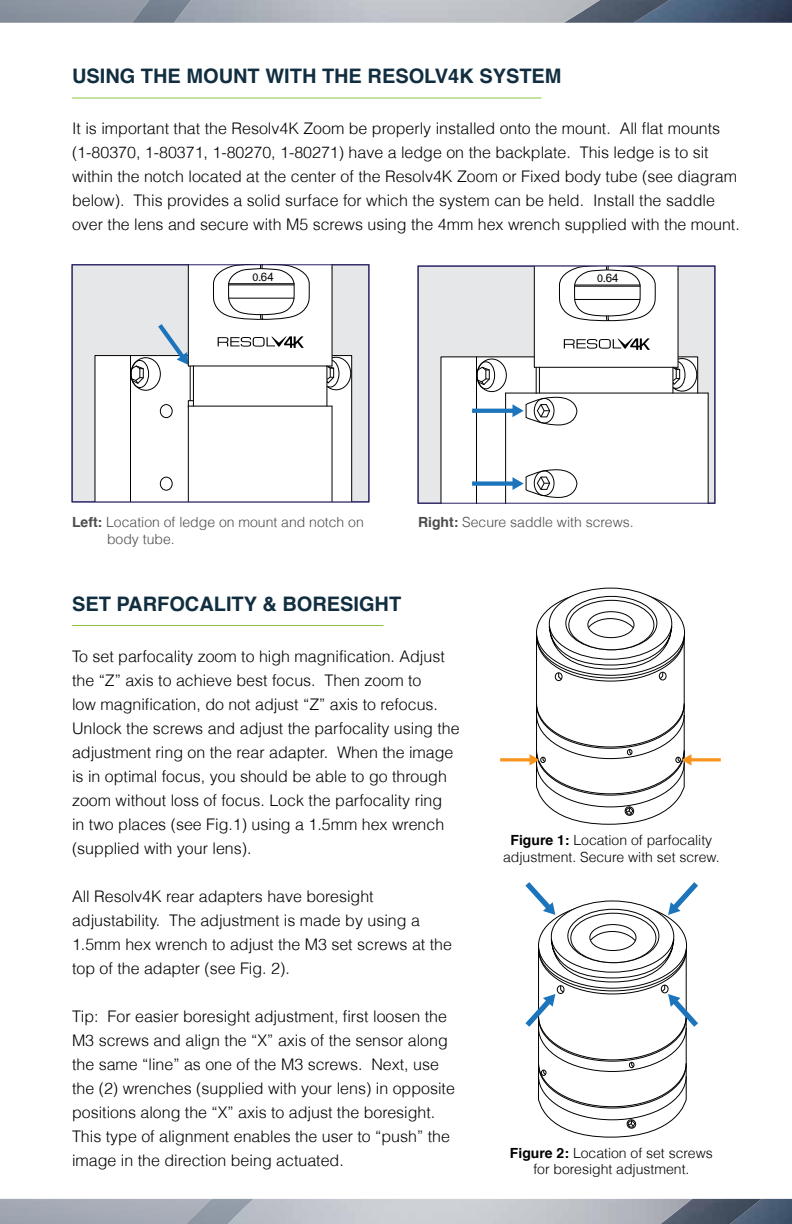
<style>
.page{position:relative;width:792px;height:1224px;background:#fff}
.page>*{position:absolute;margin:0;border:0;box-sizing:border-box;transform-origin:0 0}
.t1{font:700 20px "Helvetica";color:#112e41}
.t2{font:300 16px/24px "Helvetica";color:#000}
.t3{font:300 14px/16.8px "Helvetica";color:#000;text-align:center}
.t4{font:300 14px/16.8px "Helvetica";color:#4d4d4f}
.t5{font:11.6px "Myriad Pro";color:#000}
.t6{font:10.6px "Myriad Pro";color:#000}
.s1{font-family:"Arial"}
.s2{font-weight:700}
</style>
<div class="page">
<img style="left:186px;top:1199px;width:42px;height:25px">
<img style="left:762px;top:1199px;width:30px;height:25px">
<img style="left:692px;top:1199px;width:70px;height:25px">
<img style="left:228px;top:1199px;width:464px;height:25px">
<img style="left:132px;top:0;width:42px;height:23px">
<img style="left:669px;top:0;width:123px;height:23px">
<img style="left:600px;top:0;width:69px;height:23px">
<img style="left:174px;top:0;width:426px;height:23px">
<hr style="left:72px;top:98px;width:469px;height:1px;background:#8cc440">
<hr style="left:72px;top:625px;width:312px;height:1px;background:#8cc440">
<div style="left:72px;top:265px;width:297px;height:237px;background:#e6e7e8"></div>
<svg style="left:95px;top:265px;width:257px;height:237px"></svg>
<div style="left:418px;top:266px;width:297px;height:237px;background:#e6e7e8"></div>
<div style="left:655px;top:393px;width:53px;height:110px;background:#fff"></div>
<hr style="left:506px;top:393px;width:202px;height:1px;background:#000">
<hr style="left:708px;top:393px;width:1px;height:110px;background:#000">
<svg style="left:441px;top:266px;width:257px;height:237px"></svg>
<svg style="left:568px;top:909px;width:91px;height:54px"></svg>
<div style="left:571px;top:913px;width:85px;height:50px;background:#fff;border-radius:50%"></div>
<div style="left:590px;top:924px;width:46px;height:27px;border:1px solid #000;border-radius:50%"></div>
<svg style="left:668px;top:882px;width:30px;height:33px"></svg>
<svg style="left:525px;top:882px;width:31px;height:33px"></svg>
<svg style="left:525px;top:931px;width:173px;height:206px"></svg>
<svg style="left:549px;top:588px;width:123px;height:71px"></svg>
<svg style="left:566px;top:596px;width:91px;height:54px"></svg>
<div style="left:569px;top:600px;width:85px;height:50px;background:#fff;border-radius:50%"></div>
<div style="left:588px;top:612px;width:46px;height:26px;border:1px solid #000;border-radius:50%"></div>
<hr style="left:500px;top:758px;width:31px;height:3px;background:#f7941e">
<hr style="left:690px;top:758px;width:31px;height:3px;background:#f7941e">
<svg style="left:529px;top:618px;width:162px;height:207px"></svg>
<p class="t1" style="left:72px;top:60px;width:491px">USING THE MOUNT WITH THE RESOLV4K SYSTEM</p>
<p class="t2" style="left:72px;top:116px;width:669px">It is important that the Resolv4K Zoom be properly installed onto the mount. All flat mounts (1-80370, 1-80371, 1-80270, 1-80271) have a ledge on the backplate. This ledge is to sit within the notch located at the center of the Resolv4K Zoom or Fixed body tube (see diagram below). This provides a solid surface for which the system can be held. Install the saddle over the lens and secure with M5 screws using the 4mm hex wrench supplied with the mount.</p>
<p class="t5" style="left:253px;top:270px;width:23px">0.<span class="s1">64</span></p>
<p class="t5" style="left:597px;top:271px;width:23px">0.<span class="s1">64</span></p>
<p class="t4" style="left:107px;top:514px;width:258px;text-indent:-35px"><span class="s2">Left:</span> Location of ledge on mount and notch on body tube.</p>
<p class="t4" style="left:418px;top:514px;width:217px"><span class="s2">Right:</span> Secure saddle with screws.</p>
<p class="t1" style="left:72px;top:587px;width:331px">SET PARFOCALITY &amp; BORESIGHT</p>
<p class="t2" style="left:72px;top:644px;width:389px">To set parfocality zoom to high magnification. Adjust the “Z” axis to achieve best focus. Then zoom to<br>low magnification, do not adjust “Z” axis to refocus.<br>Unlock the screws and adjust the parfocality using the adjustment ring on the rear adapter. When the image is in optimal focus, you should be able to go through zoom without loss of focus. Lock the parfocality ring<br>in two places (see Fig.1) using a 1.5mm hex wrench (supplied with your lens).</p>
<p class="t2" style="left:72px;top:884px;width:382px">All Resolv4K rear adapters have boresight adjustability. The adjustment is made by using a 1.5mm hex wrench to adjust the M3 set screws at the top of the adapter (see Fig. 2).</p>
<p class="t2" style="left:72px;top:1004px;width:384px">Tip: For easier boresight adjustment, first loosen the M3 screws and align the “X” axis of the sensor along the same “line” as one of the M3 screws. Next, use the (2) wrenches (supplied with your lens) in opposite positions along the “X” axis to adjust the boresight.<br>This type of alignment enables the user to “push” the image in the direction being actuated.</p>
<p class="t6" style="left:264px;top:695px;width:21px">0.<span class="s1">64</span></p>
<p class="t6" style="left:262px;top:717px;width:21px">0.<span class="s1">64</span></p>
<p class="t6" style="left:263px;top:946px;width:21px">0.<span class="s1">64</span></p>
<p class="t6" style="left:261px;top:968px;width:21px">0.<span class="s1">64</span></p>
<p class="t3" style="left:503px;top:831px;width:218px"><span class="s2">Figure 1:</span> Location of parfocality adjustment. Secure with set screw.</p>
<p class="t3" style="left:510px;top:1144px;width:204px"><span class="s2">Figure 2:</span> Location of set screws for boresight adjustment.</p>
</div>
